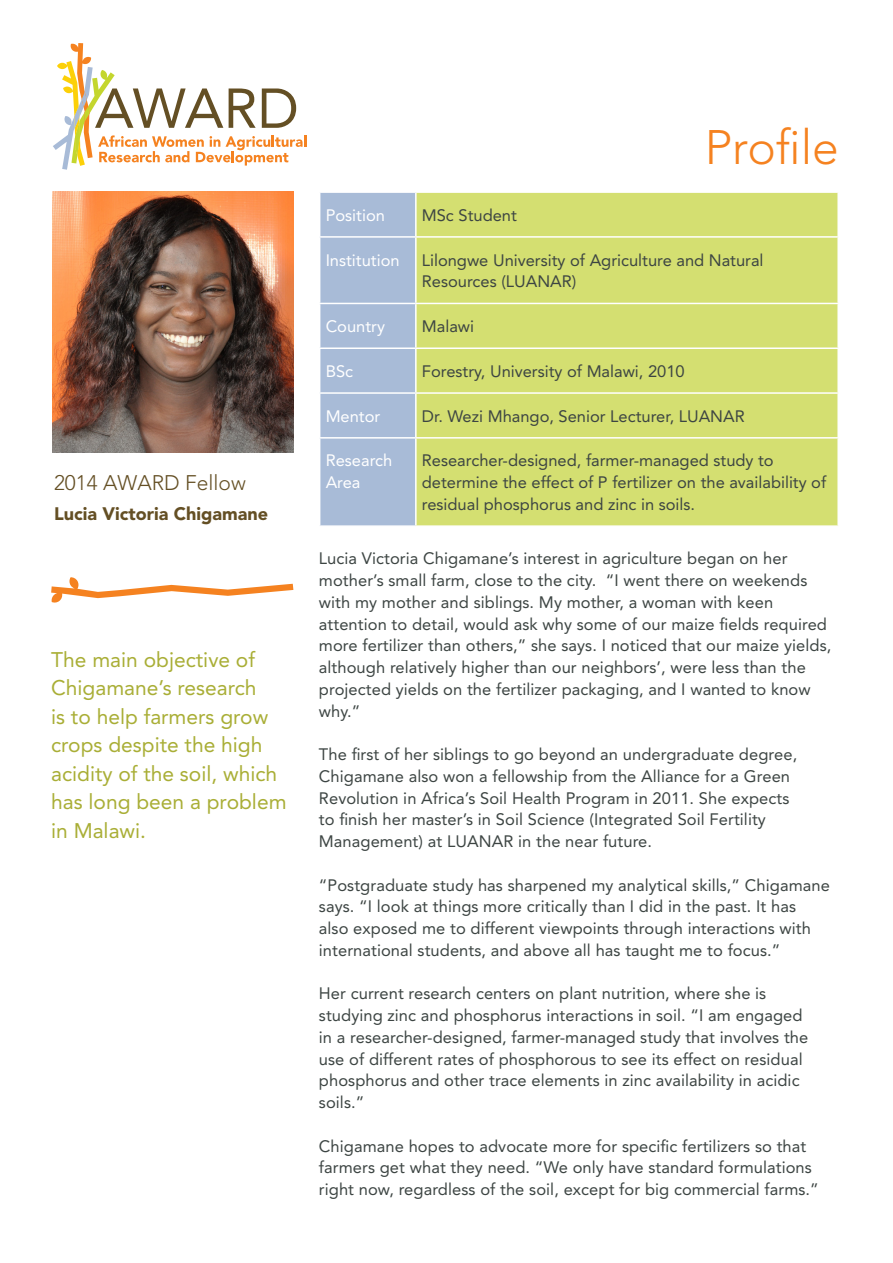
<style>
.page{position:relative;width:893px;height:1263px;background:#fff}
.page>*{position:absolute;margin:0;border:0;box-sizing:border-box;transform-origin:0 0}
.t1{font:300 48px "Avenir LT Std";color:#f58220}
.t2{font:21px/28.5px "Avenir LT Std";color:#a9ae36}
.t3{font:300 21px "Avenir LT Std";color:#644f24}
.t4{font:900 18px "Avenir LT Std";color:#644f24}
.BT2{font:16.5px/21.8px "Avenir LT Std";letter-spacing:.005em;color:#3d4543}
.T2{font:16.5px/21.8px "Avenir LT Std";color:#3d4543}
.T1{font:16.5px/21.8px "Avenir LT Std";color:#fff}
</style>
<div class="page">
<img style="left:53px;top:191px;width:240px;height:262px">
<svg style="left:53px;top:43px;width:253px;height:127px"></svg>
<div style="left:320px;top:193px;width:95px;height:332px;background:#a8bbd7"></div>
<div style="left:417px;top:193px;width:420px;height:332px;background:#d4df71"></div>
<hr style="left:319px;top:236px;width:97px;height:2px;background:#fff">
<hr style="left:416px;top:236px;width:423px;height:2px;background:#fff">
<hr style="left:319px;top:303px;width:97px;height:1px;background:#fff">
<hr style="left:416px;top:303px;width:423px;height:1px;background:#fff">
<hr style="left:319px;top:347px;width:97px;height:2px;background:#fff">
<hr style="left:416px;top:347px;width:423px;height:2px;background:#fff">
<hr style="left:319px;top:392px;width:97px;height:2px;background:#fff">
<hr style="left:416px;top:392px;width:423px;height:2px;background:#fff">
<hr style="left:319px;top:437px;width:97px;height:2px;background:#fff">
<hr style="left:416px;top:437px;width:423px;height:2px;background:#fff">
<svg style="left:51px;top:577px;width:242px;height:26px"></svg>
<p class="t3" style="left:54px;top:470px;width:193px">2014 AWARD Fellow</p>
<p class="t4" style="left:54px;top:503px;width:216px">Lucia Victoria Chigamane</p>
<p class="t2" style="left:51px;top:645px;width:237px">The main objective of<br>Chigamane’s research<br>is to help farmers grow crops despite the high acidity of the soil, which has long been a problem in Malawi.</p>
<p class="t1" style="left:705px;top:119px;width:136px">Profile</p>
<p class="T1" style="left:326px;top:204px;width:61px">Position</p>
<p class="T2" style="left:422px;top:204px;width:97px">MSc Student</p>
<p class="T1" style="left:326px;top:249px;width:75px">Institution</p>
<p class="T2" style="left:422px;top:249px;width:343px">Lilongwe University of Agriculture and Natural<br>Resources (LUANAR)</p>
<p class="T1" style="left:326px;top:316px;width:61px">Country</p>
<p class="T2" style="left:422px;top:316px;width:54px">Malawi</p>
<p class="T1" style="left:326px;top:360px;width:29px">BSc</p>
<p class="T2" style="left:422px;top:360px;width:264px">Forestry, University of Malawi, 2010</p>
<p class="T1" style="left:326px;top:405px;width:56px">Mentor</p>
<p class="T2" style="left:422px;top:405px;width:324px">Dr. Wezi Mhango, Senior Lecturer, LUANAR</p>
<p class="T1" style="left:326px;top:450px;width:68px">Research<br>Area</p>
<p class="T2" style="left:422px;top:450px;width:406px">Researcher-designed, farmer-managed study to determine the effect of P fertilizer on the availability of residual phosphorus and zinc in soils.</p>
<p class="BT2" style="left:319px;top:548px;width:514px">Lucia Victoria Chigamane’s interest in agriculture began on her mother’s small farm, close to the city. “I went there on weekends with my mother and siblings. My mother, a woman with keen attention to detail, would ask why some of our maize fields required more fertilizer than others,” she says. I noticed that our maize yields, although relatively higher than our neighbors’, were less than the projected yields on the fertilizer packaging, and I wanted to know why.”</p>
<p class="BT2" style="left:319px;top:744px;width:480px">The first of her siblings to go beyond an undergraduate degree, Chigamane also won a fellowship from the Alliance for a Green Revolution in Africa’s Soil Health Program in 2011. She expects to finish her master’s in Soil Science (Integrated Soil Fertility Management) at LUANAR in the near future.</p>
<p class="BT2" style="left:319px;top:874px;width:512px">“Postgraduate study has sharpened my analytical skills,” Chigamane says. “I look at things more critically than I did in the past. It has<br>also exposed me to different viewpoints through interactions with international students, and above all has taught me to focus.”</p>
<p class="BT2" style="left:319px;top:983px;width:491px">Her current research centers on plant nutrition, where she is studying zinc and phosphorus interactions in soil. “I am engaged in a researcher-designed, farmer-managed study that involves the use of different rates of phosphorous to see its effect on residual phosphorus and other trace elements in zinc availability in acidic soils.”</p>
<p class="BT2" style="left:319px;top:1135px;width:501px">Chigamane hopes to advocate more for specific fertilizers so that farmers get what they need. “We only have standard formulations right now, regardless of the soil, except for big commercial farms.”</p>
</div>
